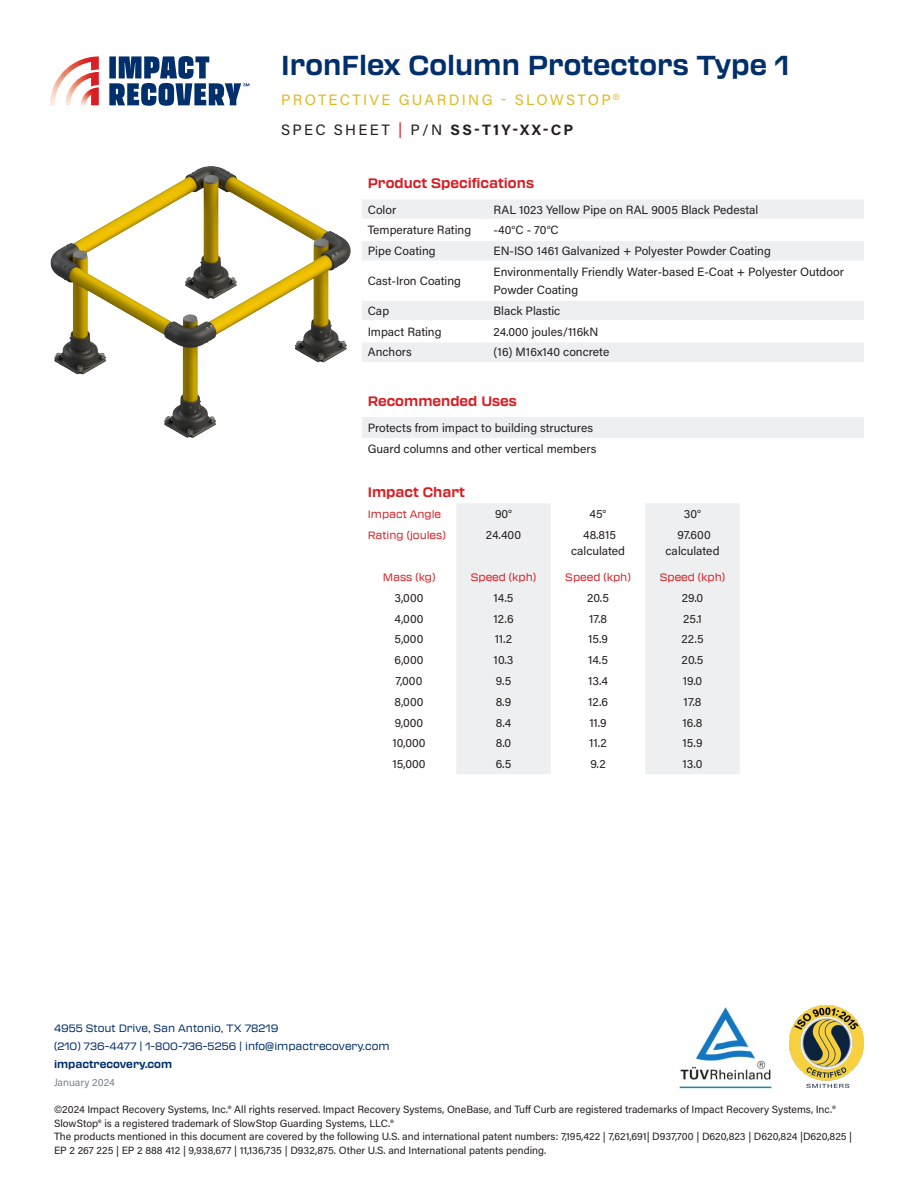
<style>
.page{position:relative;width:918px;height:1188px;background:#fff}
.page>*{position:absolute;margin:0;border:0;box-sizing:border-box;transform-origin:0 0}
.SUBHEAD{font:700 27px "Transducer";color:#002f6b}
.SUBHEAD-2{font:15px/30px "Acumin Pro";letter-spacing:.15em;color:#dfba24}
.Chart_Title{font:700 13.5px "Transducer";color:#da1d24}
.Chart_Title_Small{font:700 13.5px "Transducer";color:#da1d24}
.Small_Text{font:12px/18px "Acumin Pro";color:#231f20}
.t1{font:10.5px/13.5px "Acumin Pro";color:#231f20}
.t2{font:10.5px/18px "Transducer";color:#002f6b}
.Chart_Title_Small-2{font:10.5px "Transducer";color:#da1d24}
.t3{font:700 10.5px "Transducer";color:#002f6b}
.Footer_Text{font:10.5px "Acumin Pro";color:#7c808d}
.s1{color:#231f20}
.s2{color:#da1d24}
.s3{font-weight:700;color:#231f20}
</style>
<div class="page">
<img style="left:789px;top:1005px;width:75px;height:82px">
<img style="left:679px;top:1007px;width:94px;height:84px">
<img style="left:81px;top:56px;width:18px;height:4px">
<svg style="left:91px;top:67px;width:8px;height:3px"></svg>
<svg style="left:60px;top:61px;width:18px;height:23px"></svg>
<img style="left:57px;top:76px;width:3px;height:15px">
<img style="left:53px;top:80px;width:4px;height:25px">
<img style="left:50px;top:89px;width:3px;height:16px">
<img style="left:65px;top:72px;width:34px;height:33px">
<img style="left:81px;top:87px;width:18px;height:18px">
<svg style="left:109px;top:56px;width:140px;height:50px"></svg>
<svg style="left:362px;top:200px;width:502px;height:238px"></svg>
<hr style="left:362px;top:219px;width:126px;height:1px;background:#fff">
<hr style="left:488px;top:219px;width:376px;height:1px;background:#fff">
<hr style="left:362px;top:240px;width:126px;height:1px;background:#fff">
<hr style="left:488px;top:240px;width:376px;height:1px;background:#fff">
<hr style="left:362px;top:260px;width:126px;height:2px;background:#fff">
<hr style="left:488px;top:260px;width:376px;height:2px;background:#fff">
<hr style="left:362px;top:299px;width:126px;height:2px;background:#fff">
<hr style="left:488px;top:299px;width:376px;height:2px;background:#fff">
<hr style="left:362px;top:320px;width:126px;height:2px;background:#fff">
<hr style="left:488px;top:320px;width:376px;height:2px;background:#fff">
<hr style="left:362px;top:341px;width:126px;height:1px;background:#fff">
<hr style="left:488px;top:341px;width:376px;height:1px;background:#fff">
<hr style="left:362px;top:362px;width:126px;height:1px;background:#fff">
<hr style="left:488px;top:362px;width:376px;height:1px;background:#fff">
<img style="left:50px;top:166px;width:301px;height:272px">
<svg style="left:456px;top:503px;width:284px;height:271px;fill:#edeff0"></svg>
<p class="SUBHEAD" style="left:281px;top:46px;width:510px">IronFlex Column Protectors Type 1</p>
<p class="SUBHEAD-2" style="left:281px;top:85px;width:340px">PROTECTIVE GUARDING - SLOWSTOP<sup>®<br></sup><span class="s1">SPEC SHEET</span> <span class="s2">|</span> <span class="s1">P/N</span> <span class="s3">SS-T1Y-XX-CP</span></p>
<p class="Chart_Title" style="left:368px;top:173px;width:168px">Product Specifications</p>
<p class="Small_Text" style="left:368px;top:200px;width:30px">Color</p>
<p class="Small_Text" style="left:494px;top:200px;width:266px">RAL 1023 Yellow Pipe on RAL 9005 Black Pedestal</p>
<p class="Small_Text" style="left:368px;top:221px;width:105px">Temperature Rating</p>
<p class="Small_Text" style="left:494px;top:221px;width:67px">-40°C - 70°C</p>
<p class="Small_Text" style="left:368px;top:242px;width:69px">Pipe Coating</p>
<p class="Small_Text" style="left:494px;top:242px;width:279px">EN-ISO 1461 Galvanized + Polyester Powder Coating</p>
<p class="Small_Text" style="left:368px;top:271px;width:95px">Cast-Iron Coating</p>
<p class="Small_Text" style="left:494px;top:262px;width:352px">Environmentally Friendly Water-based E-Coat + Polyester Outdoor<br>Powder Coating</p>
<p class="Small_Text" style="left:368px;top:301px;width:23px">Cap</p>
<p class="Small_Text" style="left:494px;top:301px;width:68px">Black Plastic</p>
<p class="Small_Text" style="left:368px;top:322px;width:75px">Impact Rating</p>
<p class="Small_Text" style="left:494px;top:322px;width:106px">24.000 joules/116kN</p>
<p class="Small_Text" style="left:368px;top:343px;width:46px">Anchors</p>
<p class="Small_Text" style="left:494px;top:343px;width:117px">(16) M16x140 concrete</p>
<p class="Chart_Title" style="left:368px;top:391px;width:151px">Recommended Uses</p>
<p class="Small_Text" style="left:368px;top:418px;width:227px">Protects from impact to building structures</p>
<p class="Small_Text" style="left:368px;top:439px;width:230px">Guard columns and other vertical members</p>
<p class="Chart_Title_Small" style="left:368px;top:483px;width:99px">Impact Chart</p>
<p class="Chart_Title_Small-2" style="left:368px;top:507px;width:75px">Impact Angle</p>
<p class="Small_Text" style="left:495px;top:505px;width:19px">90°</p>
<p class="Small_Text" style="left:590px;top:505px;width:18px">45°</p>
<p class="Small_Text" style="left:684px;top:505px;width:19px">30°</p>
<p class="Chart_Title_Small-2" style="left:368px;top:528px;width:80px">Rating (joules)</p>
<p class="Small_Text" style="left:486px;top:525px;width:37px">24.400</p>
<p class="Small_Text" style="left:583px;top:525px;width:35px">48.815</p>
<p class="Small_Text" style="left:677px;top:525px;width:35px">97.600</p>
<p class="Small_Text" style="left:571px;top:542px;width:55px">calculated</p>
<p class="Small_Text" style="left:666px;top:542px;width:55px">calculated</p>
<p class="Chart_Title_Small-2" style="left:383px;top:570px;width:54px">Mass (kg)</p>
<p class="Chart_Title_Small-2" style="left:471px;top:570px;width:67px">Speed (kph)</p>
<p class="Chart_Title_Small-2" style="left:565px;top:570px;width:67px">Speed (kph)</p>
<p class="Chart_Title_Small-2" style="left:660px;top:570px;width:67px">Speed (kph)</p>
<p class="Small_Text" style="left:395px;top:588px;width:30px">3,000</p>
<p class="Small_Text" style="left:494px;top:588px;width:21px">14.5</p>
<p class="Small_Text" style="left:587px;top:588px;width:23px">20.5</p>
<p class="Small_Text" style="left:682px;top:588px;width:23px">29.0</p>
<p class="Small_Text" style="left:395px;top:609px;width:30px">4,000</p>
<p class="Small_Text" style="left:494px;top:609px;width:22px">12.6</p>
<p class="Small_Text" style="left:589px;top:609px;width:20px">17.8</p>
<p class="Small_Text" style="left:683px;top:609px;width:20px">25.1</p>
<p class="Small_Text" style="left:395px;top:630px;width:30px">5,000</p>
<p class="Small_Text" style="left:495px;top:630px;width:19px">11.2</p>
<p class="Small_Text" style="left:588px;top:630px;width:21px">15.9</p>
<p class="Small_Text" style="left:681px;top:630px;width:24px">22.5</p>
<p class="Small_Text" style="left:395px;top:651px;width:30px">6,000</p>
<p class="Small_Text" style="left:494px;top:651px;width:21px">10.3</p>
<p class="Small_Text" style="left:588px;top:651px;width:21px">14.5</p>
<p class="Small_Text" style="left:682px;top:651px;width:23px">20.5</p>
<p class="Small_Text" style="left:396px;top:671px;width:28px">7,000</p>
<p class="Small_Text" style="left:496px;top:671px;width:17px">9.5</p>
<p class="Small_Text" style="left:588px;top:671px;width:21px">13.4</p>
<p class="Small_Text" style="left:683px;top:671px;width:21px">19.0</p>
<p class="Small_Text" style="left:395px;top:692px;width:30px">8,000</p>
<p class="Small_Text" style="left:496px;top:692px;width:17px">8.9</p>
<p class="Small_Text" style="left:588px;top:692px;width:22px">12.6</p>
<p class="Small_Text" style="left:684px;top:692px;width:20px">17.8</p>
<p class="Small_Text" style="left:395px;top:713px;width:30px">9,000</p>
<p class="Small_Text" style="left:496px;top:713px;width:17px">8.4</p>
<p class="Small_Text" style="left:589px;top:713px;width:19px">11.9</p>
<p class="Small_Text" style="left:683px;top:713px;width:22px">16.8</p>
<p class="Small_Text" style="left:392px;top:734px;width:35px">10,000</p>
<p class="Small_Text" style="left:496px;top:734px;width:17px">8.0</p>
<p class="Small_Text" style="left:589px;top:734px;width:19px">11.2</p>
<p class="Small_Text" style="left:683px;top:734px;width:21px">15.9</p>
<p class="Small_Text" style="left:392px;top:755px;width:35px">15,000</p>
<p class="Small_Text" style="left:496px;top:755px;width:17px">6.5</p>
<p class="Small_Text" style="left:590px;top:755px;width:17px">9.2</p>
<p class="Small_Text" style="left:683px;top:755px;width:21px">13.0</p>
<p class="t2" style="left:54px;top:1019px;width:337px">4955 Stout Drive, San Antonio, TX 78219<br>(210) 736-4477 | 1-800-736-5256 | info@impactrecovery.com</p>
<p class="t3" style="left:54px;top:1056px;width:120px">impactrecovery.com</p>
<p class="t1" style="left:54px;top:1102px;width:800px">©2024 Impact Recovery Systems, Inc.® All rights reserved. Impact Recovery Systems, OneBase, and Tuff Curb are registered trademarks of Impact Recovery Systems, Inc.® SlowStop® is a registered trademark of SlowStop Guarding Systems, LLC.®<br>The products mentioned in this document are covered by the following U.S. and international patent numbers: 7,195,422 | 7,621,691| D937,700 | D620,823 | D620,824 |D620,825 | EP 2 267 225 | EP 2 888 412 | 9,938,677 | 11,136,735 | D932,875. Other U.S. and International patents pending.</p>
<p class="Footer_Text" style="left:54px;top:1075px;width:62px">January 2024</p>
</div>
